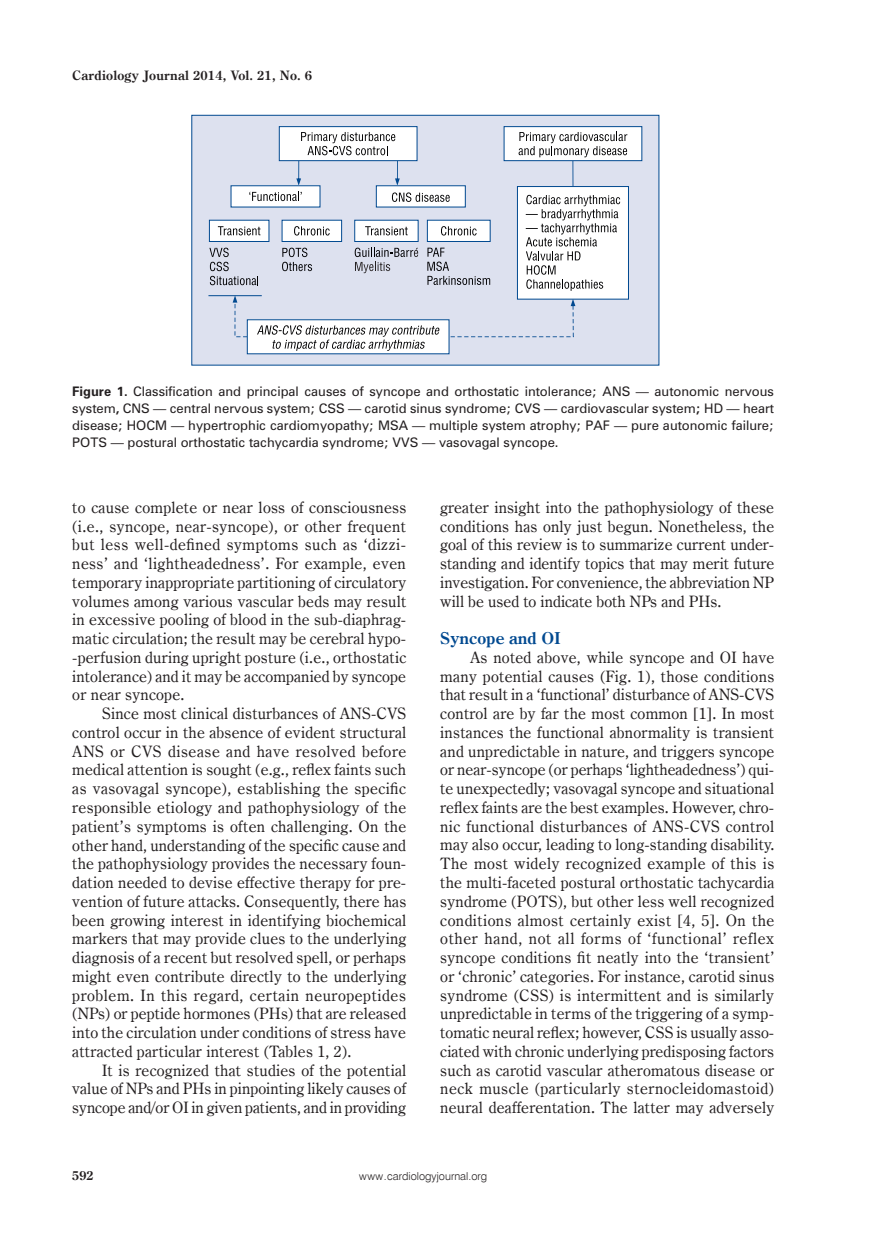
<style>
.page{position:relative;width:872px;height:1234px;background:#fff}
.page>*{position:absolute;margin:0;border:0;box-sizing:border-box;transform-origin:0 0}
._06_-_Śródtytuł_-_2{font:700 16.5px "Century Oldst EU";color:#014990}
._08_-_Tekst{font:15.75px/18.8px "Century Oldst EU";letter-spacing:.005em;color:#231f20;text-align:justify}
.t1{font:700 13.05px "Century Oldst EU";letter-spacing:.015em;color:#231f20}
.t2{font:700 12.75px "Century Oldst EU";color:#231f20}
._15_-_Rycina_-_podpi{font:12px/17.2px "Zurich PL";color:#231f20;text-align:justify}
.t3{font:10.95px "Swis 721 Lt EU";color:#231f20}
.s1{font-weight:700}
</style>
<div class="page">
<div style="left:191px;top:115px;width:468px;height:250px;background:#dde1ef;border:1px solid #014990"></div>
<svg style="left:209px;top:247px;width:49px;height:38px"></svg>
<svg style="left:355px;top:247px;width:63px;height:26px"></svg>
<svg style="left:427px;top:247px;width:63px;height:38px"></svg>
<svg style="left:282px;top:247px;width:30px;height:24px"></svg>
<hr style="left:208px;top:295px;width:54px;height:1px;background:#014990">
<svg style="left:450px;top:299px;width:125px;height:38px"></svg>
<svg style="left:233px;top:295px;width:14px;height:42px"></svg>
<svg style="left:395px;top:161px;width:5px;height:24px"></svg>
<svg style="left:296px;top:161px;width:5px;height:24px"></svg>
<div style="left:279px;top:127px;width:138px;height:34px;background:#fff"></div>
<div style="left:279px;top:126px;width:138px;height:35px;border:1px solid #014990"></div>
<div style="left:504px;top:127px;width:138px;height:34px;background:#fff"></div>
<div style="left:503px;top:126px;width:139px;height:35px;border:1px solid #014990"></div>
<div style="left:517px;top:186px;width:111px;height:113px;background:#fff"></div>
<div style="left:517px;top:186px;width:112px;height:113px;border:1px solid #014990"></div>
<svg style="left:301px;top:132px;width:94px;height:23px"></svg>
<div style="left:231px;top:186px;width:89px;height:21px;background:#fff"></div>
<div style="left:376px;top:186px;width:89px;height:21px;background:#fff"></div>
<svg style="left:249px;top:192px;width:53px;height:9px"></svg>
<svg style="left:392px;top:192px;width:58px;height:10px"></svg>
<div style="left:355px;top:220px;width:63px;height:21px;background:#fff"></div>
<div style="left:354px;top:220px;width:64px;height:22px;border:1px solid #014990"></div>
<div style="left:427px;top:220px;width:63px;height:21px;background:#fff"></div>
<div style="left:427px;top:220px;width:63px;height:22px;border:1px solid #014990"></div>
<svg style="left:365px;top:226px;width:43px;height:9px"></svg>
<svg style="left:441px;top:226px;width:35px;height:9px"></svg>
<div style="left:209px;top:220px;width:60px;height:21px;background:#fff"></div>
<div style="left:209px;top:220px;width:60px;height:22px;border:1px solid #014990"></div>
<div style="left:282px;top:220px;width:59px;height:21px;background:#fff"></div>
<div style="left:282px;top:220px;width:60px;height:22px;border:1px solid #014990"></div>
<svg style="left:294px;top:226px;width:36px;height:9px"></svg>
<svg style="left:218px;top:226px;width:42px;height:9px"></svg>
<div style="left:247px;top:320px;width:202px;height:34px;background:#fff"></div>
<svg style="left:257px;top:325px;width:182px;height:26px"></svg>
<svg style="left:518px;top:132px;width:109px;height:159px"></svg>
<p class="t1" style="left:72px;top:67px;width:241px">Cardiology Journal 2014, Vol. 21, No. 6</p>
<p class="_15_-_Rycina_-_podpi" style="left:72px;top:382px;width:703px"><span class="s1">Figure 1.</span> Classification and principal causes of syncope and orthostatic intolerance; ANS — autonomic nervous system<span class="s1">,</span> CNS — central nervous system; CSS — carotid sinus syndrome; CVS — cardiovascular system<span class="s1">;</span> HD — heart disease; HOCM — hypertrophic cardiomyopathy; MSA — multiple system atrophy; PAF — pure autonomic failure; POTS — postural orthostatic tachycardia syndrome; VVS — vasovagal syncope.</p>
<p class="_08_-_Tekst" style="left:72px;top:498px;width:335px">to cause complete or near loss of consciousness (i.e., syncope, near-syncope), or other frequent but less well-defined symptoms such as ‘dizzi&shy;ness’ and ‘lightheadedness’. For example, even temporary inappropriate partitioning of circulatory volumes among various vascular beds may result in excessive pooling of blood in the sub-diaphrag&shy;matic circulation; the result may be cerebral hypo--perfusion during upright posture (i.e., orthostatic intolerance) and it may be accompanied by syncope or near syncope.</p>
<p class="_08_-_Tekst" style="left:72px;top:704px;width:336px;text-indent:30px">Since most clinical disturbances of ANS-CVS control occur in the absence of evident structural ANS or CVS disease and have resolved before medical attention is sought (e.g., reflex faints such as vasovagal syncope), establishing the specific responsible etiology and pathophysiology of the patient’s symptoms is often challenging. On the other hand, understanding of the specific cause and the pathophysiology provides the necessary foun&shy;dation needed to devise effective therapy for pre&shy;vention of future attacks. Consequently, there has been growing interest in identifying biochemical markers that may provide clues to the underlying diagnosis of a recent but resolved spell, or perhaps might even contribute directly to the underlying problem. In this regard, certain neuropeptides (NPs) or peptide hormones (PHs) that are released into the circulation under conditions of stress have attracted particular interest (Tables 1, 2).</p>
<p class="_08_-_Tekst" style="left:72px;top:1060px;width:335px;text-indent:30px">It is recognized that studies of the potential value of NPs and PHs in pinpointing likely causes of syncope and/or OI in given patients, and in providing</p>
<p class="_08_-_Tekst" style="left:440px;top:498px;width:335px">greater insight into the pathophysiology of these conditions has only just begun. Nonetheless, the goal of this review is to summarize current under&shy;standing and identify topics that may merit future investigation. For convenience, the abbreviation NP will be used to indicate both NPs and PHs.</p>
<p class="_06_-_Śródtytuł_-_2" style="left:440px;top:627px;width:122px">Syncope and OI</p>
<p class="_08_-_Tekst" style="left:440px;top:648px;width:335px;text-indent:30px">As noted above, while syncope and OI have many potential causes (Fig. 1), those conditions that result in a ‘functional’ disturbance of ANS-CVS control are by far the most common [1]. In most instances the functional abnormality is transient and unpredictable in nature, and triggers syncope or near-syncope (or perhaps ‘lightheadedness’) qui&shy;te unexpectedly; vasovagal syncope and situational reflex faints are the best examples. However, chro&shy;nic functional disturbances of ANS-CVS control may also occur, leading to long-standing disability.<br>The most widely recognized example of this is the multi-faceted postural orthostatic tachycardia syndrome (POTS), but other less well recognized conditions almost certainly exist [4, 5]. On the other hand, not all forms of ‘functional’ reflex syncope conditions fit neatly into the ‘transient’ or ‘chronic’ categories. For instance, carotid sinus syndrome (CSS) is intermittent and is similarly unpredictable in terms of the triggering of a symp&shy;tomatic neural reflex; however, CSS is usually asso&shy;ciated with chronic underlying predisposing factors such as carotid vascular atheromatous disease or neck muscle (particularly sternocleidomastoid) neural deafferentation. The latter may adversely</p>
<p class="t2" style="left:72px;top:1167px;width:23px">592</p>
<p class="t3" style="left:359px;top:1169px;width:129px">www.cardiologyjournal.org</p>
</div>
